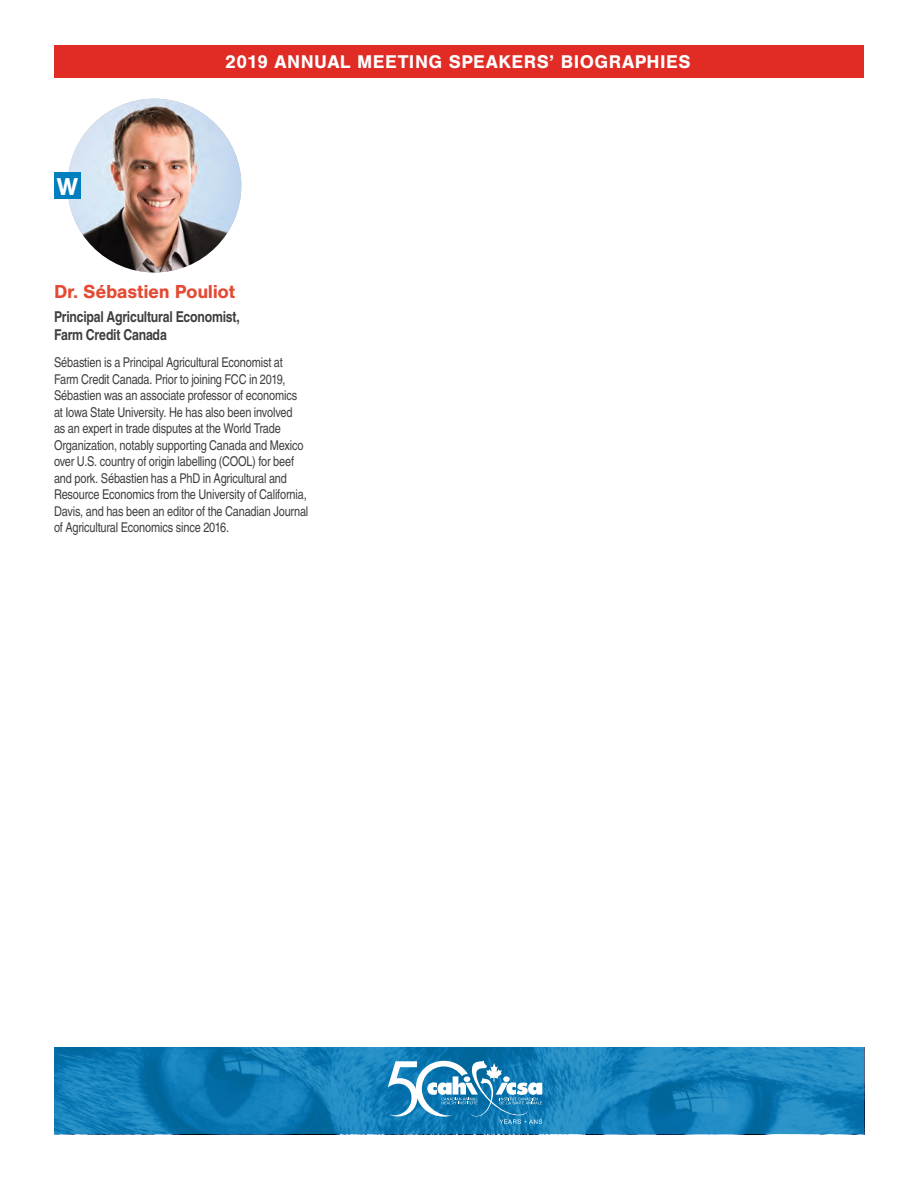
<style>
.page{position:relative;width:918px;height:1188px;background:#fff}
.page>*{position:absolute;margin:0;border:0;box-sizing:border-box;transform-origin:0 0}
.t1{font:700 25.35px "Nimbus San";color:#fff}
.t2{font:700 19.5px "Nimbus San";letter-spacing:-.02em;color:#e44a33}
.t3{font:700 19.05px "Nimbus San";letter-spacing:.025em;color:#fff}
.t4{font:700 15px/18px "Nimbus San Con L";letter-spacing:-.015em;color:#3e3e3f}
.t5{font:13.5px/16.5px "Nimbus San Con L";letter-spacing:-.01em;color:#3e3e3f}
</style>
<div class="page">
<div style="left:54px;top:45px;width:810px;height:33px;background:#e12c26"></div>
<img style="left:68px;top:99px;width:173px;height:174px;border-radius:87px">
<div style="left:54px;top:172px;width:27px;height:27px;background:#007ebe"></div>
<svg style="left:54px;top:1048px;width:810px;height:86px;background:#157fb8"></svg>
<svg style="left:388px;top:1061px;width:154px;height:63px"></svg>
<p class="t1" style="left:57px;top:172px;width:23px">W</p>
<p class="t3" style="left:225px;top:51px;width:467px">2019 ANNUAL MEETING SPEAKERS’ BIOGRAPHIES</p>
<p class="t2" style="left:54px;top:281px;width:183px">Dr. Sébastien Pouliot</p>
<p class="t4" style="left:54px;top:307px;width:188px">Principal Agricultural Economist,<br>Farm Credit Canada</p>
<p class="t5" style="left:54px;top:354px;width:256px">Sébastien is a Principal Agricultural Economist at Farm Credit Canada. Prior to joining FCC in 2019, Sébastien was an associate professor of economics at Iowa State University. He has also been involved<br>as an expert in trade disputes at the World Trade Organization, notably supporting Canada and Mexico over U.S. country of origin labelling (COOL) for beef and pork. Sébastien has a PhD in Agricultural and Resource Economics from the University of California, Davis, and has been an editor of the Canadian Journal of Agricultural Economics since 2016.</p>
</div>
